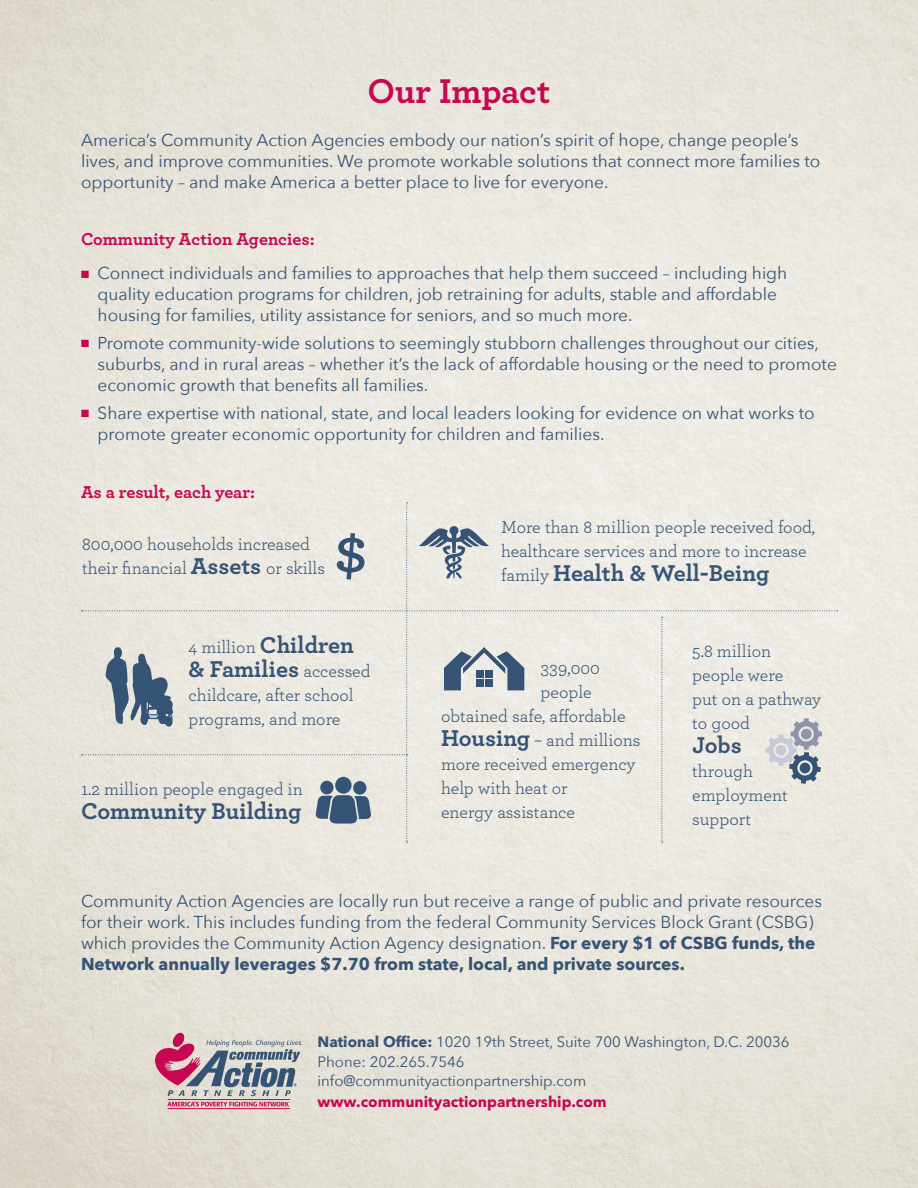
<style>
.page{position:relative;width:918px;height:1188px;background:#fff}
.page>*{position:absolute;margin:0;border:0;box-sizing:border-box;transform-origin:0 0}
.AA_Big_Number{font:600 67.5px "Archer";color:#355475}
.AA_Archer_Subhead{font:700 36px "Archer";color:#c70851}
.Bullets_tight{font:700 24px "Archer";color:#355475}
.Bullets_tight-2{font:18px/24px "Archer";color:#355475}
.AA_Archer_Subhead-2{font:700 18px "Archer";color:#c70851}
.INFOGRAPHIC_BODY{font:17.25px/21px "Avenir Next";color:#355475}
.AA_Body{font:17.25px/21px "Avenir Next";color:#355475}
.AA_Bullets{font:15px/19.5px "Avenir Next";color:#355475}
.AA_Bullets-2{font:700 15px "Avenir Next";color:#c70851}
.s1{color:#c70851}
.s2{font-weight:700;font-size:24px}
.s3{font-weight:400;font-size:18px}
.s4{font-weight:700}
</style>
<div class="page">
<svg style="left:138px;top:1032px;width:164px;height:75px;background:#bdaab1"></svg>
<hr style="left:168px;top:1099px;width:122px;height:1px;background:#c70851">
<hr style="left:168px;top:1108px;width:122px;height:1px;background:#c70851">
<svg style="left:81px;top:502px;width:757px;height:341px;background:#e6e4de"></svg>
<div style="left:800px;top:763px;width:10px;height:10px;background:#355475;border-radius:50%"></div>
<div style="left:801px;top:729px;width:11px;height:10px;background:#8e94aa;border-radius:50%"></div>
<div style="left:776px;top:745px;width:10px;height:11px;background:#c7cad6;border-radius:50%"></div>
<p class="AA_Archer_Subhead" style="left:367px;top:63px;width:185px">Our Impact</p>
<p class="AA_Body" style="left:81px;top:129px;width:741px">America’s Community Action Agencies embody our nation’s spirit of hope, change people’s lives, and improve communities. We promote workable solutions that connect more families to opportunity – and make America a better place to live for everyone.</p>
<p class="AA_Archer_Subhead-2" style="left:81px;top:225px;width:235px">Community Action Agencies:</p>
<p class="INFOGRAPHIC_BODY" style="left:98px;top:262px;width:691px;text-indent:-17px"><span class="s1">■</span> Connect individuals and families to approaches that help them succeed – including high quality education programs for children, job retraining for adults, stable and affordable housing for families, utility assistance for seniors, and so much more.</p>
<p class="INFOGRAPHIC_BODY" style="left:98px;top:332px;width:741px;text-indent:-17px"><span class="s1">■</span> Promote community-wide solutions to seemingly stubborn challenges throughout our cities, suburbs, and in rural areas – whether it’s the lack of affordable housing or the need to promote economic growth that benefits all families.</p>
<p class="INFOGRAPHIC_BODY" style="left:98px;top:401px;width:719px;text-indent:-17px"><span class="s1">■</span> Share expertise with national, state, and local leaders looking for evidence on what works to promote greater economic opportunity for children and families.</p>
<p class="AA_Archer_Subhead-2" style="left:81px;top:478px;width:176px">As a result, each year:</p>
<p class="Bullets_tight-2" style="left:82px;top:531px;width:244px">800,000 households increased their financial <span class="s2">Assets</span> or skills</p>
<p class="AA_Big_Number" style="left:334px;top:499px;width:35px">$</p>
<p class="Bullets_tight-2" style="left:188px;top:634px;width:167px">4 million <span class="s2">Children</span></p>
<p class="Bullets_tight" style="left:188px;top:650px;width:184px">&amp; Families <span class="s3">accessed</span></p>
<p class="Bullets_tight-2" style="left:188px;top:682px;width:167px">childcare, after school programs, and more</p>
<p class="Bullets_tight-2" style="left:81px;top:776px;width:223px">1.2 million people engaged in</p>
<p class="Bullets_tight" style="left:81px;top:792px;width:222px">Community Building</p>
<p class="Bullets_tight-2" style="left:501px;top:514px;width:316px">More than 8 million people received food, healthcare services and more to increase</p>
<p class="Bullets_tight" style="left:501px;top:554px;width:270px"><span class="s3">family</span> Health &amp; Well-Being</p>
<p class="Bullets_tight-2" style="left:541px;top:655px;width:61px">339,000</p>
<p class="Bullets_tight-2" style="left:541px;top:679px;width:53px">people</p>
<p class="Bullets_tight-2" style="left:441px;top:703px;width:186px">obtained safe, affordable</p>
<p class="Bullets_tight-2" style="left:441px;top:727px;width:201px"><span class="s2">Housing</span> – and millions</p>
<p class="Bullets_tight-2" style="left:441px;top:751px;width:196px">more received emergency</p>
<p class="Bullets_tight-2" style="left:441px;top:775px;width:128px">help with heat or</p>
<p class="Bullets_tight-2" style="left:441px;top:799px;width:136px">energy assistance</p>
<p class="Bullets_tight-2" style="left:692px;top:638px;width:131px">5.8 million people were<br>put on a pathway to good</p>
<p class="Bullets_tight" style="left:692px;top:726px;width:51px">Jobs</p>
<p class="Bullets_tight-2" style="left:692px;top:758px;width:97px">through employment support</p>
<p class="AA_Body" style="left:81px;top:890px;width:743px">Community Action Agencies are locally run but receive a range of public and private resources for their work. This includes funding from the federal Community Services Block Grant (CSBG) which provides the Community Action Agency designation. <span class="s4">For every $1 of CSBG funds, the Network annually leverages $7.70 from state, local, and private sources.</span></p>
<p class="AA_Bullets" style="left:318px;top:1032px;width:474px"><span class="s4">National Office:</span> 1020 19th Street, Suite 700 Washington, D.C. 20036<br>Phone: 202.265.7546<br>info@communityactionpartnership.com</p>
<p class="AA_Bullets-2" style="left:318px;top:1089px;width:291px">www.communityactionpartnership.com</p>
</div>
